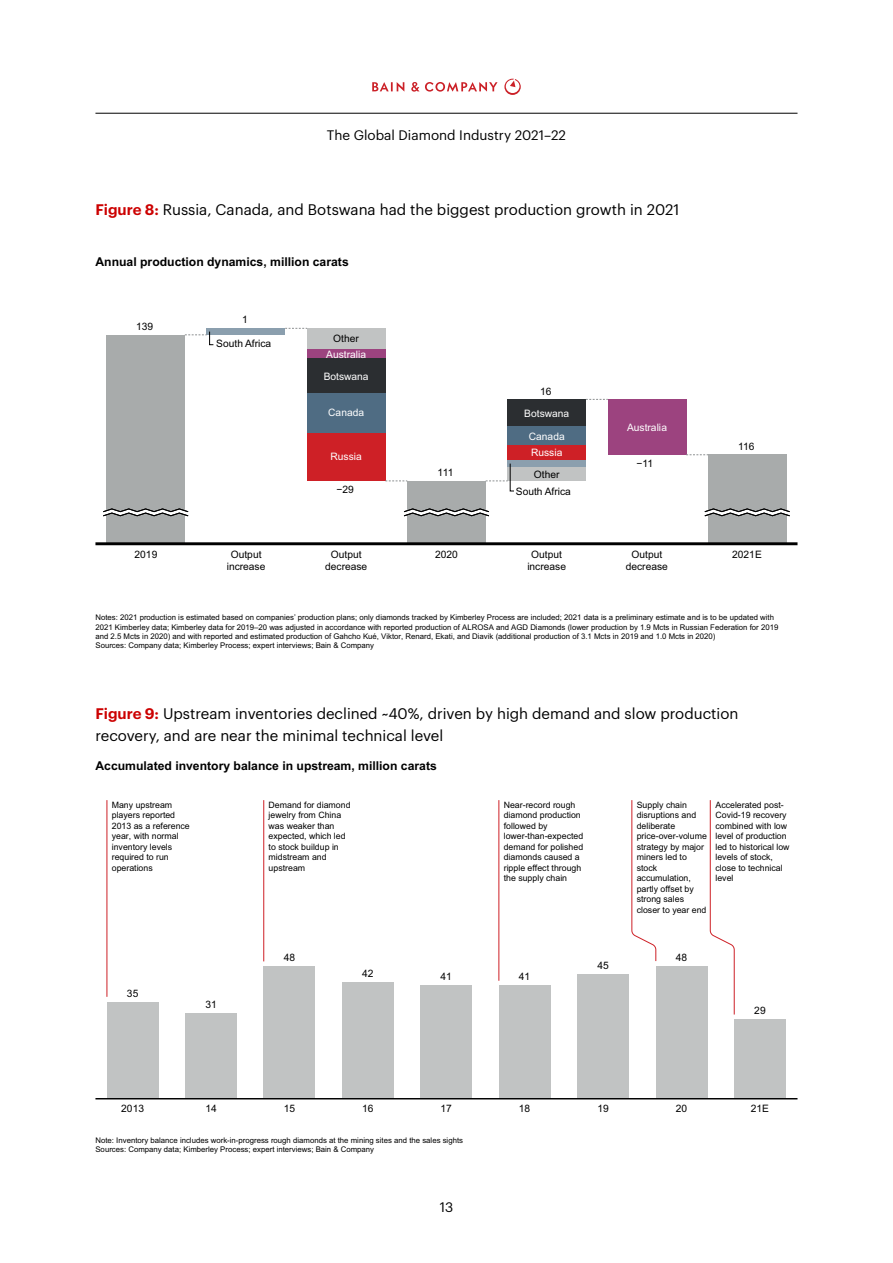
<style>
.page{position:relative;width:893px;height:1263px;background:#fff}
.page>*{position:absolute;margin:0;border:0;box-sizing:border-box;transform-origin:0 0}
.t1{font:15px/22.5px "Graphik";color:#000}
.t2{font:13.5px "Graphik";color:#000}
.t3{font:700 12.15px "Arial";color:#000}
.t4{font:10.2px/12.3px "Arial";letter-spacing:.005em;color:#000;text-align:center}
.t5{font:10.2px "Arial";color:#fff}
.t6{font:8.7px/10.5px "Arial";color:#000}
.t7{font:7.8px/9.3px "Arial";color:#000}
.s1{font-weight:600;color:#c00}
</style>
<div class="page">
<hr style="left:95px;top:113px;width:702px;height:1px;background:#000">
<svg style="left:372px;top:82px;width:32px;height:10px"></svg>
<svg style="left:411px;top:82px;width:8px;height:10px"></svg>
<svg style="left:425px;top:82px;width:73px;height:10px"></svg>
<svg style="left:504px;top:79px;width:17px;height:16px"></svg>
<div style="left:106px;top:335px;width:79px;height:209px;background:#a8abab"></div>
<div style="left:207px;top:328px;width:78px;height:7px;background:#8b9fae"></div>
<div style="left:307px;top:348px;width:78px;height:11px;background:#9c437f"></div>
<div style="left:307px;top:432px;width:78px;height:49px;background:#ce2026"></div>
<div style="left:307px;top:359px;width:78px;height:34px;background:#2b2e31"></div>
<div style="left:307px;top:328px;width:78px;height:20px;background:#c1c3c3"></div>
<div style="left:307px;top:393px;width:78px;height:39px;background:#4f6c83"></div>
<div style="left:407px;top:481px;width:79px;height:63px;background:#a8abab"></div>
<div style="left:508px;top:445px;width:78px;height:15px;background:#ce2026"></div>
<div style="left:508px;top:399px;width:78px;height:28px;background:#2b2e31"></div>
<div style="left:508px;top:467px;width:78px;height:14px;background:#c1c3c3"></div>
<div style="left:508px;top:427px;width:78px;height:18px;background:#4f6c83"></div>
<div style="left:508px;top:460px;width:78px;height:7px;background:#8b9fae"></div>
<div style="left:608px;top:399px;width:78px;height:56px;background:#9c437f"></div>
<div style="left:708px;top:455px;width:78px;height:89px;background:#a8abab"></div>
<svg style="left:285px;top:328px;width:22px;height:1px"></svg>
<svg style="left:385px;top:481px;width:22px;height:1px"></svg>
<svg style="left:586px;top:399px;width:22px;height:1px"></svg>
<svg style="left:686px;top:454px;width:22px;height:1px"></svg>
<svg style="left:486px;top:463px;width:28px;height:28px"></svg>
<hr style="left:95px;top:542px;width:702px;height:3px;background:#000">
<svg style="left:103px;top:508px;width:85px;height:8px"></svg>
<svg style="left:404px;top:508px;width:85px;height:8px"></svg>
<svg style="left:704px;top:508px;width:86px;height:8px"></svg>
<svg style="left:185px;top:331px;width:29px;height:14px"></svg>
<div style="left:107px;top:1002px;width:52px;height:97px;background:#c1c3c3"></div>
<div style="left:185px;top:1013px;width:52px;height:86px;background:#c1c3c3"></div>
<div style="left:264px;top:966px;width:51px;height:133px;background:#c1c3c3"></div>
<div style="left:342px;top:982px;width:52px;height:117px;background:#c1c3c3"></div>
<div style="left:420px;top:985px;width:52px;height:114px;background:#c1c3c3"></div>
<div style="left:499px;top:985px;width:51px;height:114px;background:#c1c3c3"></div>
<div style="left:577px;top:974px;width:52px;height:125px;background:#c1c3c3"></div>
<div style="left:656px;top:966px;width:51px;height:133px;background:#c1c3c3"></div>
<div style="left:734px;top:1019px;width:52px;height:80px;background:#c1c3c3"></div>
<hr style="left:95px;top:1098px;width:702px;height:1px;background:#000">
<svg style="left:107px;top:800px;width:628px;height:215px"></svg>
<hr style="left:263px;top:800px;width:1px;height:161px;background:#ce2026">
<hr style="left:499px;top:800px;width:1px;height:181px;background:#ce2026">
<h2 class="t2" style="left:327px;top:125px;width:241px">The Global Diamond Industry 2021–22</h2>
<h1 class="t1" style="left:95px;top:197px;width:586px"><span class="s1">Figure 8:</span> Russia, Canada, and Botswana had the biggest production growth in 2021</h1>
<h3 class="t3" style="left:95px;top:253px;width:255px">Annual production dynamics, million carats</h3>
<h3 class="t4" style="left:136px;top:320px;width:19px">139</h3>
<h3 class="t4" style="left:242px;top:314px;width:7px">1</h3>
<h3 class="t4" style="left:216px;top:337px;width:57px">South Africa</h3>
<h3 class="t4" style="left:333px;top:332px;width:27px">Other</h3>
<h3 class="t5" style="left:326px;top:347px;width:41px">Australia</h3>
<h3 class="t5" style="left:324px;top:369px;width:46px">Botswana</h3>
<h3 class="t5" style="left:328px;top:406px;width:38px">Canada</h3>
<h3 class="t5" style="left:331px;top:450px;width:33px">Russia</h3>
<h3 class="t4" style="left:337px;top:483px;width:19px">−29</h3>
<h3 class="t4" style="left:438px;top:466px;width:17px">111</h3>
<h3 class="t4" style="left:540px;top:385px;width:13px">16</h3>
<h3 class="t5" style="left:524px;top:406px;width:46px">Botswana</h3>
<h3 class="t5" style="left:529px;top:429px;width:38px">Canada</h3>
<h3 class="t5" style="left:531px;top:446px;width:33px">Russia</h3>
<h3 class="t4" style="left:534px;top:468px;width:27px">Other</h3>
<h3 class="t4" style="left:516px;top:485px;width:57px">South Africa</h3>
<h3 class="t5" style="left:627px;top:420px;width:41px">Australia</h3>
<h3 class="t4" style="left:637px;top:457px;width:18px">−11</h3>
<h3 class="t4" style="left:738px;top:440px;width:18px">116</h3>
<h3 class="t4" style="left:135px;top:548px;width:24px">2019</h3>
<h3 class="t4" style="left:227px;top:548px;width:40px">Output increase</h3>
<h3 class="t4" style="left:325px;top:548px;width:44px">Output decrease</h3>
<h3 class="t4" style="left:435px;top:548px;width:24px">2020</h3>
<h3 class="t4" style="left:527px;top:548px;width:40px">Output increase</h3>
<h3 class="t4" style="left:626px;top:548px;width:44px">Output decrease</h3>
<h3 class="t4" style="left:732px;top:548px;width:31px">2021E</h3>
<p class="t7" style="left:95px;top:613px;width:684px">Notes: 2021 production is estimated based on companies’ production plans; only diamonds tracked by Kimberley Process are included; 2021 data is a preliminary estimate and is to be updated with 2021 Kimberley data; Kimberley data for 2019–20 was adjusted in accordance with reported production of ALROSA and AGD Diamonds (lower production by 1.9 Mcts in Russian Federation for 2019 and 2.5 Mcts in 2020) and with reported and estimated production of Gahcho Kué, Viktor, Renard, Ekati, and Diavik (additional production of 3.1 Mcts in 2019 and 1.0 Mcts in 2020)<br>Sources: Company data; Kimberley Process; expert interviews; Bain &amp; Company</p>
<h1 class="t1" style="left:95px;top:701px;width:644px"><span class="s1">Figure 9:</span> Upstream inventories declined ~40%, driven by high demand and slow production recovery, and are near the minimal technical level</h1>
<h3 class="t3" style="left:95px;top:757px;width:343px">Accumulated inventory balance in upstream, million carats</h3>
<p class="t6" style="left:112px;top:799px;width:80px">Many upstream players reported<br>2013 as a reference year, with normal inventory levels required to run operations</p>
<p class="t6" style="left:269px;top:799px;width:83px">Demand for diamond jewelry from China was weaker than expected, which led to stock buildup in midstream and upstream</p>
<p class="t6" style="left:504px;top:799px;width:81px">Near-record rough diamond production followed by lower-than-expected demand for polished diamonds caused a ripple effect through the supply chain</p>
<p class="t6" style="left:637px;top:799px;width:72px">Supply chain disruptions and deliberate price-over-volume strategy by major miners led to stock accumulation, partly offset by strong sales closer to year end</p>
<p class="t6" style="left:715px;top:799px;width:76px">Accelerated post-<br>Covid-19 recovery combined with low level of production led to historical low levels of stock, close to technical level</p>
<h3 class="t4" style="left:284px;top:951px;width:13px">48</h3>
<h3 class="t4" style="left:362px;top:967px;width:13px">42</h3>
<h3 class="t4" style="left:440px;top:970px;width:13px">41</h3>
<h3 class="t4" style="left:519px;top:970px;width:13px">41</h3>
<h3 class="t4" style="left:597px;top:959px;width:13px">45</h3>
<h3 class="t4" style="left:676px;top:951px;width:13px">48</h3>
<h3 class="t4" style="left:127px;top:987px;width:13px">35</h3>
<h3 class="t4" style="left:205px;top:999px;width:13px">31</h3>
<h3 class="t4" style="left:754px;top:1004px;width:13px">29</h3>
<h3 class="t4" style="left:121px;top:1102px;width:24px">2013</h3>
<h3 class="t4" style="left:205px;top:1102px;width:13px">14</h3>
<h3 class="t4" style="left:284px;top:1102px;width:13px">15</h3>
<h3 class="t4" style="left:362px;top:1102px;width:13px">16</h3>
<h3 class="t4" style="left:440px;top:1102px;width:13px">17</h3>
<h3 class="t4" style="left:519px;top:1102px;width:13px">18</h3>
<h3 class="t4" style="left:597px;top:1102px;width:13px">19</h3>
<h3 class="t4" style="left:676px;top:1102px;width:13px">20</h3>
<h3 class="t4" style="left:751px;top:1102px;width:20px">21E</h3>
<p class="t7" style="left:95px;top:1135px;width:369px">Note: Inventory balance includes work-in-progress rough diamonds at the mining sites and the sales sights<br>Sources: Company data; Kimberley Process; expert interviews; Bain &amp; Company</p>
<h2 class="t2" style="left:440px;top:1197px;width:15px">13</h2>
</div>
